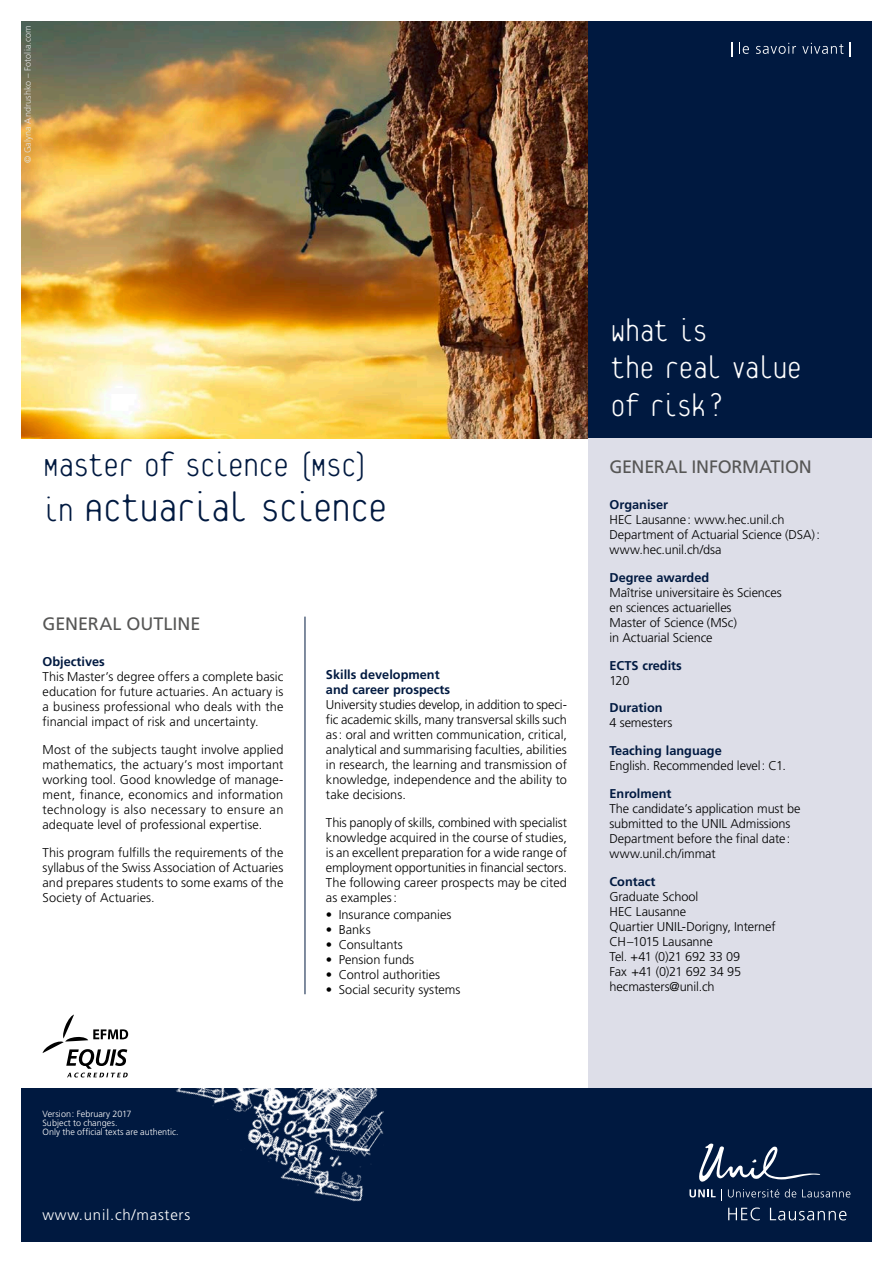
<style>
.page{position:relative;width:893px;height:1263px;background:#fff}
.page>*{position:absolute;margin:0;border:0;box-sizing:border-box;transform-origin:0 0}
.t1{font:100 45px "Platelet";letter-spacing:-.06em;color:#001940}
.t2{font:100 36.75px "Platelet";letter-spacing:-.055em;color:#001940}
.Slogan{font:100 34.5px "Platelet";letter-spacing:-.05em;color:#fff}
.Sous-titre_1_orange{font:18px "Frutiger LT Std";letter-spacing:-.01em;color:#565655}
.t3{font:300 15px "Frutiger LT Std";letter-spacing:.05em;color:#fff}
.Texte_courant{font:300 12.75px/15px "Frutiger LT Std";letter-spacing:.005em;color:#000;text-align:justify}
.Texte_courant_justif{font:300 12.75px/15px "Frutiger LT Std";letter-spacing:-.01em;color:#000}
.Sous-titre_2{font:700 12.75px/15px "Frutiger LT Std";color:#001940}
.Texte_courant_justif-2{font:300 12.75px "Frutiger LT Std";letter-spacing:-.03em;color:#000}
.Texte_courant_justif-3{font:300 9px "Frutiger LT Std";letter-spacing:.005em;color:#fff}
.t4{font:300 9px "Frutiger LT Std";letter-spacing:.015em;color:#e3e3e3}
.s1{font-size:36.75px}
</style>
<div class="page">
<img style="left:21px;top:21px;width:567px;height:417px">
<div style="left:588px;top:21px;width:284px;height:417px;background:#001940"></div>
<div style="left:588px;top:438px;width:284px;height:651px;background:#dddee8"></div>
<hr style="left:305px;top:617px;width:1px;height:377px;background:#001940">
<div style="left:21px;top:1089px;width:851px;height:153px;background:#001940"></div>
<img style="left:146px;top:964px;width:293px;height:238px">
<svg style="left:43px;top:1015px;width:85px;height:62px"></svg>
<svg style="left:699px;top:1143px;width:122px;height:39px"></svg>
<svg style="left:689px;top:1189px;width:33px;height:11px"></svg>
<svg style="left:728px;top:1189px;width:51px;height:8px"></svg>
<svg style="left:785px;top:1189px;width:11px;height:8px"></svg>
<svg style="left:802px;top:1189px;width:48px;height:8px"></svg>
<svg style="left:728px;top:1207px;width:32px;height:13px"></svg>
<svg style="left:770px;top:1208px;width:76px;height:12px"></svg>
<svg style="left:731px;top:43px;width:1px;height:14px"></svg>
<svg style="left:739px;top:43px;width:10px;height:11px"></svg>
<svg style="left:756px;top:43px;width:40px;height:11px"></svg>
<svg style="left:802px;top:43px;width:41px;height:11px"></svg>
<svg style="left:849px;top:43px;width:1px;height:14px"></svg>
<p class="t4" style="left:23px;top:163px;width:139px;rotate:-90deg">© Galyna Andrushko – Fotolia.com</p>
<p class="t2" style="left:43px;top:451px;width:329px">Master of science (MSc)</p>
<p class="t1" style="left:43px;top:490px;width:347px"><span class="s1">in</span> Actuarial Science</p>
<p class="Sous-titre_1_orange" style="left:43px;top:613px;width:160px">GENERAL OUTLINE</p>
<p class="Sous-titre_2" style="left:43px;top:654px;width:64px">Objectives</p>
<p class="Texte_courant" style="left:43px;top:670px;width:242px">This Master’s degree offers a complete basic education for future actuaries. An actuary is a business professional who deals with the financial impact of risk and uncertainty.</p>
<p class="Texte_courant" style="left:43px;top:742px;width:242px">Most of the subjects taught involve applied mathematics, the actuary’s most important working tool. Good knowledge of manage&shy;ment, finance, economics and information technology is also necessary to ensure an adequate level of professional expertise.</p>
<p class="Texte_courant" style="left:43px;top:845px;width:242px">This program fulfills the requirements of the syllabus of the Swiss Association of Actuaries and prepares students to some exams of the Society of Actuaries.</p>
<p class="Sous-titre_2" style="left:326px;top:667px;width:126px">Skills development and career prospects</p>
<p class="Texte_courant" style="left:326px;top:698px;width:242px">University studies develop, in addition to speci&shy;fic academic skills, many transversal skills such as: oral and written communication, critical, analytical and summarising faculties, abilities in research, the learning and transmission of knowledge, independence and the ability to take decisions.</p>
<p class="Texte_courant" style="left:326px;top:815px;width:243px">This panoply of skills, combined with specialist knowledge acquired in the course of studies, is an excellent preparation for a wide range of employment opportunities in financial sectors.<br>The following career prospects may be cited as examples:</p>
<p class="Texte_courant" style="left:326px;top:907px;width:127px">• Insurance companies</p>
<p class="Texte_courant" style="left:326px;top:922px;width:46px">• Banks</p>
<p class="Texte_courant" style="left:326px;top:937px;width:78px">• Consultants</p>
<p class="Texte_courant" style="left:326px;top:952px;width:90px">• Pension funds</p>
<p class="Texte_courant" style="left:326px;top:967px;width:116px">• Control authorities</p>
<p class="Texte_courant" style="left:326px;top:982px;width:136px">• Social security systems</p>
<p class="Slogan" style="left:610px;top:317px;width:99px">What is</p>
<p class="Slogan" style="left:610px;top:354px;width:194px">the real value</p>
<p class="Slogan" style="left:610px;top:392px;width:115px">of risk ?</p>
<p class="Sous-titre_1_orange" style="left:609px;top:456px;width:204px">GENERAL INFORMATION</p>
<p class="Sous-titre_2" style="left:609px;top:497px;width:60px">Organiser</p>
<p class="Texte_courant_justif" style="left:609px;top:512px;width:177px">HEC Lausanne: www.hec.unil.ch</p>
<p class="Texte_courant_justif" style="left:609px;top:527px;width:212px">Department of Actuarial Science (DSA):</p>
<p class="Texte_courant_justif" style="left:609px;top:542px;width:113px">www.hec.unil.ch/dsa</p>
<p class="Sous-titre_2" style="left:609px;top:570px;width:101px">Degree awarded</p>
<p class="Texte_courant_justif" style="left:609px;top:585px;width:174px">Maîtrise universitaire ès Sciences en sciences actuarielles</p>
<p class="Texte_courant_justif" style="left:609px;top:615px;width:129px">Master of Science (MSc) in Actuarial Science</p>
<p class="Sous-titre_2" style="left:609px;top:658px;width:74px">ECTS credits</p>
<p class="Texte_courant_justif" style="left:609px;top:673px;width:21px">120</p>
<p class="Sous-titre_2" style="left:609px;top:700px;width:55px">Duration</p>
<p class="Texte_courant_justif" style="left:609px;top:716px;width:64px">4 semesters</p>
<p class="Sous-titre_2" style="left:609px;top:743px;width:114px">Teaching language</p>
<p class="Texte_courant_justif" style="left:609px;top:758px;width:178px">English. Recommended level: C1.</p>
<p class="Sous-titre_2" style="left:609px;top:786px;width:64px">Enrolment</p>
<p class="Texte_courant_justif" style="left:609px;top:801px;width:193px">The candidate’s application must be submitted to the UNIL Admissions<br>Department before the final date: www.unil.ch/immat</p>
<p class="Sous-titre_2" style="left:609px;top:874px;width:48px">Contact</p>
<p class="Texte_courant_justif" style="left:609px;top:889px;width:90px">Graduate School</p>
<p class="Texte_courant_justif" style="left:609px;top:904px;width:78px">HEC Lausanne</p>
<p class="Texte_courant_justif" style="left:609px;top:919px;width:168px">Quartier UNIL-Dorigny, Internef</p>
<p class="Texte_courant_justif" style="left:609px;top:934px;width:105px">CH–1015 Lausanne</p>
<p class="Texte_courant_justif-2" style="left:609px;top:949px;width:132px">Tel. +41 (0)21 692 33 09</p>
<p class="Texte_courant_justif" style="left:609px;top:964px;width:133px">Fax +41 (0)21 692 34 95</p>
<p class="Texte_courant_justif" style="left:609px;top:979px;width:107px">hecmasters@unil.ch</p>
<p class="Texte_courant_justif-3" style="left:43px;top:1108px;width:91px">Version: February 2017</p>
<p class="Texte_courant_justif-3" style="left:43px;top:1117px;width:77px">Subject to changes.</p>
<p class="Texte_courant_justif-3" style="left:43px;top:1126px;width:138px">Only the official texts are authentic.</p>
<p class="t3" style="left:43px;top:1207px;width:149px">www.unil.ch/masters</p>
</div>
